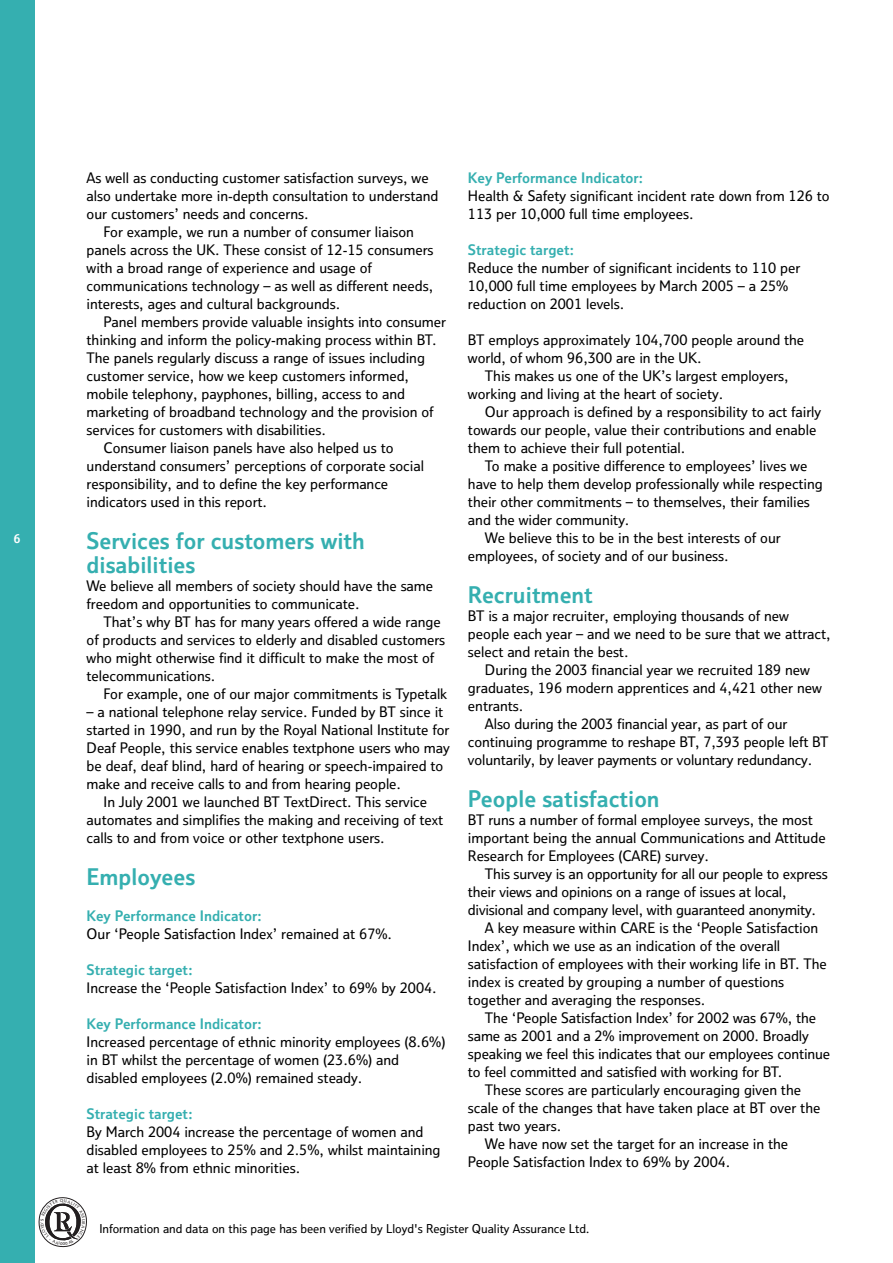
<style>
.page{position:relative;width:893px;height:1263px;background:#fff}
.page>*{position:absolute;margin:0;border:0;box-sizing:border-box;transform-origin:0 0}
.t1{font:22.5px/24px "BT Bold";color:#35afb0}
.t2{font:14.25px/18px "BT Medium";color:#000}
.t3{font:14.25px "BT Bold";color:#35afb0}
.t4{font:12px "BT Medium";color:#000}
.t5{font:12px "BT Bold";color:#fff}
</style>
<div class="page">
<div style="left:0;top:0;width:34px;height:1263px;background:#35afb0"></div>
<svg style="left:38px;top:1197px;width:49px;height:51px"></svg>
<p class="t5" style="left:13px;top:534px;width:9px">6</p>
<p class="t2" style="left:87px;top:170px;width:343px">As well as conducting customer satisfaction surveys, we</p>
<p class="t2" style="left:87px;top:188px;width:353px">also undertake more in-depth consultation to understand</p>
<p class="t2" style="left:87px;top:206px;width:223px">our customers’ needs and concerns.</p>
<p class="t2" style="left:104px;top:224px;width:312px">For example, we run a number of consumer liaison</p>
<p class="t2" style="left:87px;top:242px;width:348px">panels across the UK. These consist of 12-15 consumers</p>
<p class="t2" style="left:87px;top:260px;width:287px">with a broad range of experience and usage of</p>
<p class="t2" style="left:87px;top:278px;width:348px">communications technology – as well as different needs,</p>
<p class="t2" style="left:87px;top:296px;width:255px">interests, ages and cultural backgrounds.</p>
<p class="t2" style="left:104px;top:314px;width:344px">Panel members provide valuable insights into consumer</p>
<p class="t2" style="left:87px;top:332px;width:351px">thinking and inform the policy-making process within BT.</p>
<p class="t2" style="left:87px;top:350px;width:340px">The panels regularly discuss a range of issues including</p>
<p class="t2" style="left:87px;top:368px;width:324px">customer service, how we keep customers informed,</p>
<p class="t2" style="left:87px;top:386px;width:320px">mobile telephony, payphones, billing, access to and</p>
<p class="t2" style="left:87px;top:404px;width:348px">marketing of broadband technology and the provision of</p>
<p class="t2" style="left:87px;top:422px;width:241px">services for customers with disabilities.</p>
<p class="t2" style="left:104px;top:440px;width:291px">Consumer liaison panels have also helped us to</p>
<p class="t2" style="left:87px;top:458px;width:339px">understand consumers’ perceptions of corporate social</p>
<p class="t2" style="left:87px;top:476px;width:303px">responsibility, and to define the key performance</p>
<p class="t2" style="left:87px;top:494px;width:182px">indicators used in this report.</p>
<h1 class="t1" style="left:87px;top:531px;width:280px">Services for customers with disabilities</h1>
<p class="t2" style="left:87px;top:578px;width:348px">We believe all members of society should have the same freedom and opportunities to communicate.</p>
<p class="t2" style="left:87px;top:614px;width:360px;text-indent:17px">That’s why BT has for many years offered a wide range of products and services to elderly and disabled customers who might otherwise find it difficult to make the most of telecommunications.</p>
<p class="t2" style="left:104px;top:686px;width:345px">For example, one of our major commitments is Typetalk</p>
<p class="t2" style="left:87px;top:704px;width:358px">– a national telephone relay service. Funded by BT since it</p>
<p class="t2" style="left:87px;top:722px;width:364px">started in 1990, and run by the Royal National Institute for</p>
<p class="t2" style="left:87px;top:740px;width:365px">Deaf People, this service enables textphone users who may</p>
<p class="t2" style="left:87px;top:758px;width:358px">be deaf, deaf blind, hard of hearing or speech-impaired to</p>
<p class="t2" style="left:87px;top:776px;width:316px">make and receive calls to and from hearing people.</p>
<p class="t2" style="left:104px;top:794px;width:325px">In July 2001 we launched BT TextDirect. This service</p>
<p class="t2" style="left:87px;top:812px;width:358px">automates and simplifies the making and receiving of text</p>
<p class="t2" style="left:87px;top:830px;width:299px">calls to and from voice or other textphone users.</p>
<h1 class="t1" style="left:87px;top:867px;width:110px">Employees</h1>
<p class="t3" style="left:87px;top:910px;width:177px">Key Performance Indicator:</p>
<p class="t2" style="left:87px;top:926px;width:307px">Our ‘People Satisfaction Index’ remained at 67%.</p>
<p class="t3" style="left:87px;top:964px;width:108px">Strategic target:</p>
<p class="t2" style="left:87px;top:980px;width:351px">Increase the ‘People Satisfaction Index’ to 69% by 2004.</p>
<p class="t3" style="left:87px;top:1018px;width:177px">Key Performance Indicator:</p>
<p class="t2" style="left:87px;top:1034px;width:360px">Increased percentage of ethnic minority employees (8.6%) in BT whilst the percentage of women (23.6%) and disabled employees (2.0%) remained steady.</p>
<p class="t3" style="left:87px;top:1108px;width:108px">Strategic target:</p>
<p class="t2" style="left:87px;top:1124px;width:355px">By March 2004 increase the percentage of women and disabled employees to 25% and 2.5%, whilst maintaining at least 8% from ethnic minorities.</p>
<p class="t3" style="left:468px;top:172px;width:177px">Key Performance Indicator:</p>
<p class="t2" style="left:468px;top:188px;width:363px">Health &amp; Safety significant incident rate down from 126 to<br>113 per 10,000 full time employees.</p>
<p class="t3" style="left:468px;top:244px;width:108px">Strategic target:</p>
<p class="t2" style="left:468px;top:260px;width:334px">Reduce the number of significant incidents to 110 per<br>10,000 full time employees by March 2005 – a 25% reduction on 2001 levels.</p>
<p class="t2" style="left:468px;top:332px;width:338px">BT employs approximately 104,700 people around the world, of whom 96,300 are in the UK.</p>
<p class="t2" style="left:468px;top:368px;width:322px;text-indent:17px">This makes us one of the UK’s largest employers, working and living at the heart of society.</p>
<p class="t2" style="left:468px;top:404px;width:355px;text-indent:17px">Our approach is defined by a responsibility to act fairly towards our people, value their contributions and enable them to achieve their full potential.</p>
<p class="t2" style="left:485px;top:458px;width:324px">To make a positive difference to employees’ lives we</p>
<p class="t2" style="left:468px;top:476px;width:356px">have to help them develop professionally while respecting</p>
<p class="t2" style="left:468px;top:494px;width:343px">their other commitments – to themselves, their families</p>
<p class="t2" style="left:468px;top:512px;width:163px">and the wider community.</p>
<p class="t2" style="left:485px;top:530px;width:297px">We believe this to be in the best interests of our</p>
<p class="t2" style="left:468px;top:548px;width:262px">employees, of society and of our business.</p>
<h1 class="t1" style="left:468px;top:585px;width:126px">Recruitment</h1>
<p class="t2" style="left:468px;top:608px;width:364px">BT is a major recruiter, employing thousands of new people each year – and we need to be sure that we attract, select and retain the best.</p>
<p class="t2" style="left:485px;top:662px;width:326px">During the 2003 financial year we recruited 189 new</p>
<p class="t2" style="left:468px;top:680px;width:355px">graduates, 196 modern apprentices and 4,421 other new</p>
<p class="t2" style="left:468px;top:698px;width:57px">entrants.</p>
<p class="t2" style="left:485px;top:716px;width:304px">Also during the 2003 financial year, as part of our</p>
<p class="t2" style="left:468px;top:734px;width:362px">continuing programme to reshape BT, 7,393 people left BT</p>
<p class="t2" style="left:468px;top:752px;width:346px">voluntarily, by leaver payments or voluntary redundancy.</p>
<h1 class="t1" style="left:468px;top:789px;width:193px">People satisfaction</h1>
<p class="t2" style="left:468px;top:812px;width:359px">BT runs a number of formal employee surveys, the most important being the annual Communications and Attitude<br>Research for Employees (CARE) survey.</p>
<p class="t2" style="left:485px;top:866px;width:344px">This survey is an opportunity for all our people to express</p>
<p class="t2" style="left:468px;top:884px;width:320px">their views and opinions on a range of issues at local,</p>
<p class="t2" style="left:468px;top:902px;width:349px">divisional and company level, with guaranteed anonymity.</p>
<p class="t2" style="left:485px;top:920px;width:335px">A key measure within CARE is the ‘People Satisfaction</p>
<p class="t2" style="left:468px;top:938px;width:314px">Index’, which we use as an indication of the overall</p>
<p class="t2" style="left:468px;top:956px;width:360px">satisfaction of employees with their working life in BT. The</p>
<p class="t2" style="left:468px;top:974px;width:317px">index is created by grouping a number of questions</p>
<p class="t2" style="left:468px;top:992px;width:239px">together and averaging the responses.</p>
<p class="t2" style="left:485px;top:1010px;width:332px">The ‘People Satisfaction Index’ for 2002 was 67%, the</p>
<p class="t2" style="left:468px;top:1028px;width:342px">same as 2001 and a 2% improvement on 2000. Broadly</p>
<p class="t2" style="left:468px;top:1046px;width:364px">speaking we feel this indicates that our employees continue</p>
<p class="t2" style="left:468px;top:1064px;width:316px">to feel committed and satisfied with working for BT.</p>
<p class="t2" style="left:485px;top:1082px;width:317px">These scores are particularly encouraging given the</p>
<p class="t2" style="left:468px;top:1100px;width:354px">scale of the changes that have taken place at BT over the</p>
<p class="t2" style="left:468px;top:1118px;width:95px">past two years.</p>
<p class="t2" style="left:485px;top:1136px;width:304px">We have now set the target for an increase in the</p>
<p class="t2" style="left:468px;top:1154px;width:264px">People Satisfaction Index to 69% by 2004.</p>
<p class="t4" style="left:99px;top:1224px;width:492px">Information and data on this page has been verified by Lloyd's Register Quality Assurance Ltd.</p>
</div>
